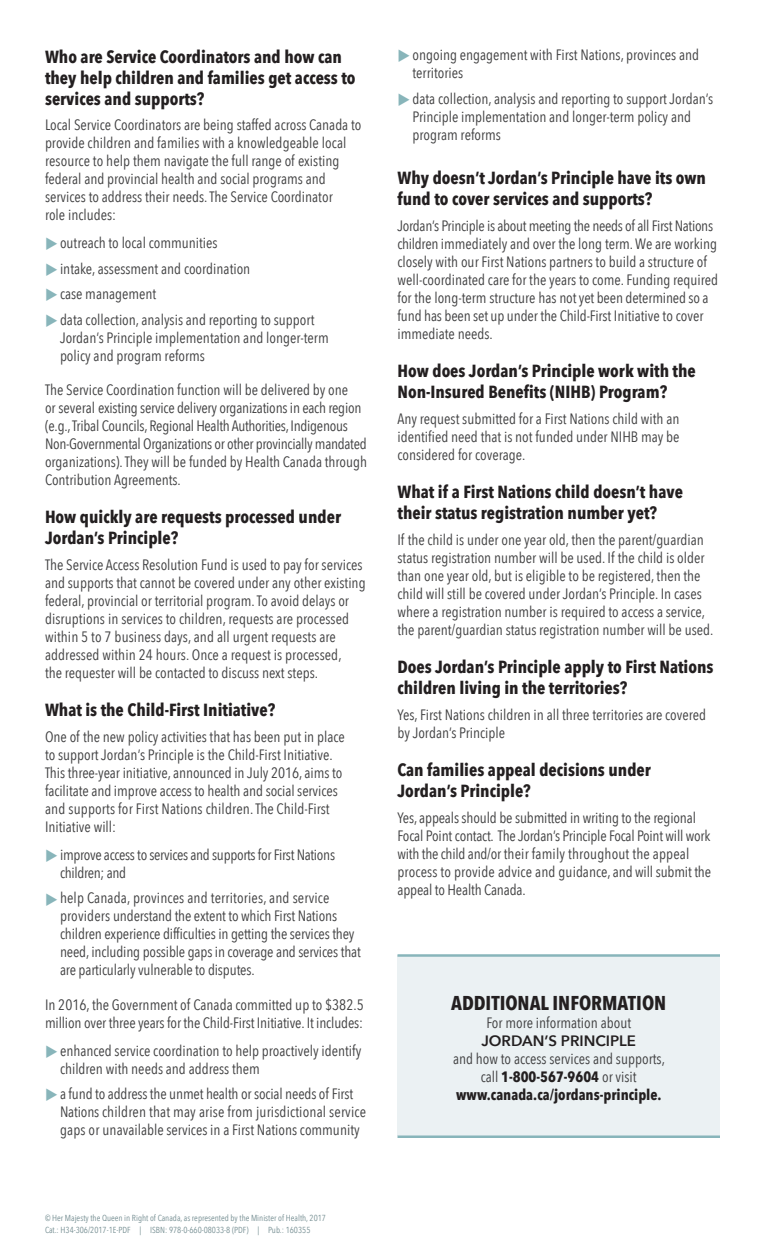
<style>
.page{position:relative;width:765px;height:1260px;background:#fff}
.page>*{position:absolute;margin:0;border:0;box-sizing:border-box;transform-origin:0 0}
.Header2{font:700 20px "Avenir Next Condensed";color:#231f20}
.Header3_lowercase{font:700 17.5px/21px "Avenir Next Condensed";color:#231f20}
.Body{font:15px/18px "Avenir Next Condensed";color:#3e3e3f}
.Body-2{font:15px/18px "Avenir Next Condensed";letter-spacing:-.02em;color:#3e3e3f}
.Body-3{font:700 15px "Avenir Next Condensed";color:#231f20}
.BODY{font:8.75px "Avenir Next Condensed";color:#758e92}
.s1{color:#88b5ba}
.s2{font-family:"Avenir Next";font-weight:600;color:#231f20}
.s3{font-weight:400;color:#3e3e3f}
</style>
<div class="page">
<div style="left:398px;top:955px;width:322px;height:180px;background:#ebf1f3"></div>
<hr style="left:398px;top:954px;width:322px;height:3px;background:#88b5ba">
<hr style="left:398px;top:1136px;width:322px;height:2px;background:#88b5ba">
<h3 class="Header3_lowercase" style="left:45px;top:46px;width:312px">Who are Service Coordinators and how can they help children and families get access to services and supports?</h3>
<p class="Body" style="left:45px;top:115px;width:318px">Local Service Coordinators are being staffed across Canada to provide children and families with a knowledgeable local resource to help them navigate the full range of existing federal and provincial health and social programs and services to address their needs. The Service Coordinator<br>role includes:</p>
<p class="Body" style="left:45px;top:233px;width:174px"><span class="s1">◆</span>outreach to local communities</p>
<p class="Body" style="left:45px;top:259px;width:207px"><span class="s1">◆</span>intake, assessment and coordination</p>
<p class="Body" style="left:45px;top:284px;width:113px"><span class="s1">◆</span>case management</p>
<p class="Body" style="left:60px;top:310px;width:270px;text-indent:-15px"><span class="s1">◆</span>data collection, analysis and reporting to support<br>Jordan’s Principle implementation and longer-term policy and program reforms</p>
<p class="Body" style="left:45px;top:380px;width:324px">The Service Coordination function will be delivered by one<br>or several existing service delivery organizations in each region (e.g., Tribal Councils, Regional Health Authorities, Indigenous Non-Governmental Organizations or other provincially mandated organizations). They will be funded by Health Canada through Contribution Agreements.</p>
<h3 class="Header3_lowercase" style="left:45px;top:507px;width:298px">How quickly are requests processed under<br>Jordan’s Principle?</h3>
<p class="Body" style="left:45px;top:555px;width:322px">The Service Access Resolution Fund is used to pay for services and supports that cannot be covered under any other existing federal, provincial or territorial program. To avoid delays or disruptions in services to children, requests are processed within 5 to 7 business days, and all urgent requests are addressed within 24 hours. Once a request is processed,<br>the requester will be contacted to discuss next steps.</p>
<h3 class="Header3_lowercase" style="left:45px;top:700px;width:232px">What is the Child-First Initiative?</h3>
<p class="Body" style="left:45px;top:727px;width:301px">One of the new policy activities that has been put in place to support Jordan’s Principle is the Child-First Initiative.<br>This three-year initiative, announced in July 2016, aims to facilitate and improve access to health and social services and supports for First Nations children. The Child-First Initiative will:</p>
<p class="Body-2" style="left:60px;top:845px;width:277px;text-indent:-15px"><span class="s1">◆</span>improve access to services and supports for First Nations children; and</p>
<p class="Body" style="left:60px;top:888px;width:302px;text-indent:-15px"><span class="s1">◆</span>help Canada, provinces and territories, and service providers understand the extent to which First Nations children experience difficulties in getting the services they need, including possible gaps in coverage and services that are particularly vulnerable to disputes.</p>
<p class="Body" style="left:45px;top:995px;width:320px">In 2016, the Government of Canada committed up to $382.5 million over three years for the Child-First Initiative. It includes:</p>
<p class="Body" style="left:60px;top:1041px;width:303px;text-indent:-15px"><span class="s1">◆</span>enhanced service coordination to help proactively identify children with needs and address them</p>
<p class="Body" style="left:60px;top:1084px;width:308px;text-indent:-15px"><span class="s1">◆</span>a fund to address the unmet health or social needs of First<br>Nations children that may arise from jurisdictional service gaps or unavailable services in a First Nations community</p>
<p class="BODY" style="left:45px;top:1211px;width:283px">© Her Majesty the Queen in Right of Canada, as represented by the Minister of Health, 2017</p>
<p class="BODY" style="left:45px;top:1222px;width:267px">Cat.: H34-306/2017-1E-PDF | ISBN: 978-0-660-08033-8 (PDF) | Pub.: 160355</p>
<p class="Body" style="left:412px;top:45px;width:288px;text-indent:-15px"><span class="s1">◆</span>ongoing engagement with First Nations, provinces and territories</p>
<p class="Body" style="left:412px;top:89px;width:302px;text-indent:-15px"><span class="s1">◆</span>data collection, analysis and reporting to support Jordan’s<br>Principle implementation and longer-term policy and program reforms</p>
<h3 class="Header3_lowercase" style="left:398px;top:168px;width:310px">Why doesn’t Jordan’s Principle have its own fund to cover services and supports?</h3>
<p class="Body" style="left:398px;top:216px;width:322px">Jordan’s Principle is about meeting the needs of all First Nations children immediately and over the long term. We are working closely with our First Nations partners to build a structure of well-coordinated care for the years to come. Funding required for the long-term structure has not yet been determined so a fund has been set up under the Child-First Initiative to cover immediate needs.</p>
<h3 class="Header3_lowercase" style="left:398px;top:361px;width:300px">How does Jordan’s Principle work with the<br>Non‑Insured Benefits (NIHB) Program?</h3>
<p class="Body" style="left:398px;top:409px;width:284px;text-align:justify">Any request submitted for a First Nations child with an identified need that is not funded under NIHB may be considered for coverage.</p>
<h3 class="Header3_lowercase" style="left:398px;top:482px;width:287px">What if a First Nations child doesn’t have their status registration number yet?</h3>
<p class="Body" style="left:398px;top:530px;width:318px">If the child is under one year old, then the parent/guardian status registration number will be used. If the child is older than one year old, but is eligible to be registered, then the child will still be covered under Jordan’s Principle. In cases where a registration number is required to access a service, the parent/guardian status registration number will be used.</p>
<h3 class="Header3_lowercase" style="left:398px;top:657px;width:318px">Does Jordan’s Principle apply to First Nations children living in the territories?</h3>
<p class="Body" style="left:398px;top:705px;width:310px">Yes, First Nations children in all three territories are covered by Jordan’s Principle</p>
<h3 class="Header3_lowercase" style="left:398px;top:760px;width:255px">Can families appeal decisions under<br>Jordan’s Principle?</h3>
<p class="Body" style="left:398px;top:808px;width:315px">Yes, appeals should be submitted in writing to the regional Focal Point contact. The Jordan’s Principle Focal Point will work with the child and/or their family throughout the appeal process to provide advice and guidance, and will submit the appeal to Health Canada.</p>
<h3 class="Header2" style="left:451px;top:991px;width:217px">ADDITIONAL INFORMATION</h3>
<p class="Body" style="left:453px;top:1013px;width:213px;text-align:center">For more information about<br><span class="s2">JORDAN’S PRINCIPLE<br></span>and how to access services and supports,</p>
<p class="Body-3" style="left:481px;top:1068px;width:157px"><span class="s3">call</span> 1-800-567-9604 <span class="s3">or visit</span></p>
<p class="Body-3" style="left:456px;top:1086px;width:207px">www.canada.ca/jordans-principle.</p>
</div>
